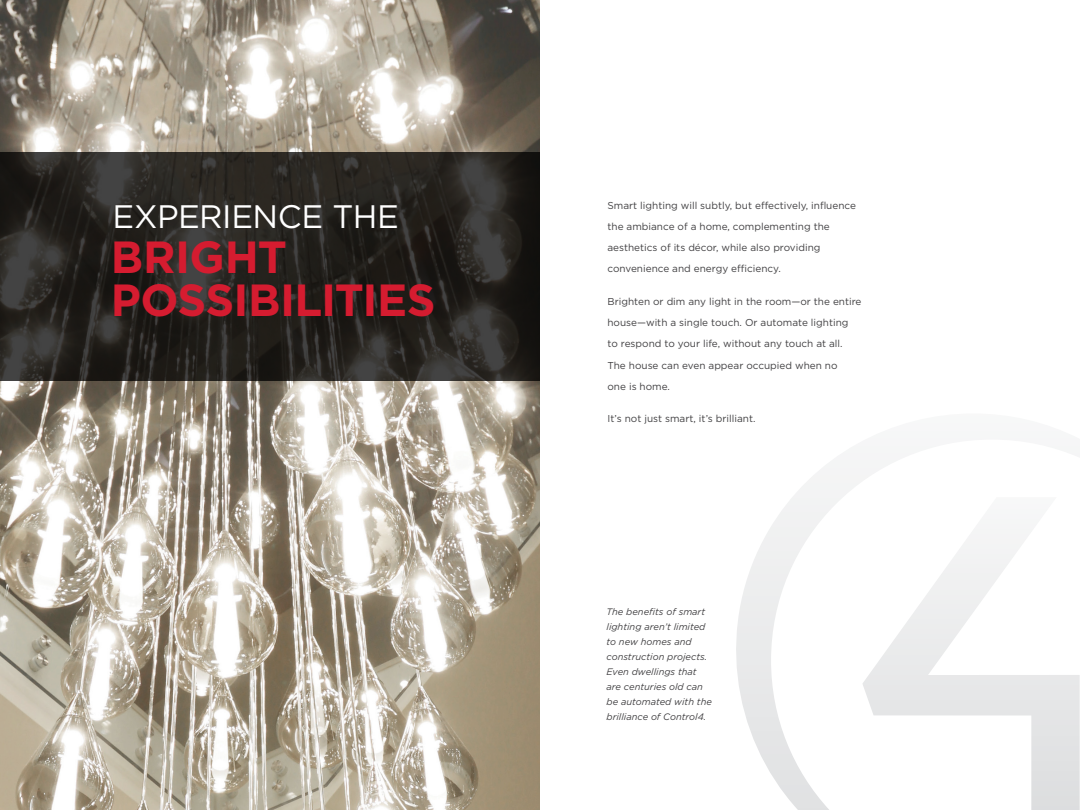
<style>
.page{position:relative;width:1080px;height:810px;background:#fff}
.page>*{position:absolute;margin:0;border:0;box-sizing:border-box;transform-origin:0 0}
.t1{font:700 45px/43.8px "Gotham";letter-spacing:-.015em;color:#d51c30}
.t2{font:32.5px "Gotham";letter-spacing:-.015em;color:#fff}
.t3{font:10px/21.2px "Gotham";color:#414042}
.t4{font:italic 9.38px/15px "Gotham";color:#414042}
</style>
<div class="page">
<img style="left:0;top:0;width:540px;height:810px">
<svg style="left:736px;top:460px;width:344px;height:350px"></svg>
<svg style="left:0;top:152px;width:540px;height:229px;background:#282522"></svg>
<h2 class="t2" style="left:112px;top:196px;width:288px">EXPERIENCE THE</h2>
<h1 class="t1" style="left:111px;top:234px;width:326px">BRIGHT<br>POSSIBILITIES</h1>
<p class="t3" style="left:608px;top:194px;width:250px">Smart lighting will subtly, but effectively, influence the ambiance of a home, complementing the aesthetics of its décor, while also providing convenience and energy efficiency.</p>
<p class="t3" style="left:608px;top:290px;width:256px">Brighten or dim any light in the room—or the entire house—with a single touch. Or automate lighting<br>to respond to your life, without any touch at all.<br>The house can even appear occupied when no<br>one is home.</p>
<p class="t3" style="left:608px;top:408px;width:149px">It’s not just smart, it’s brilliant.</p>
<p class="t4" style="left:607px;top:604px;width:107px">The benefits of smart lighting aren’t limited to new homes and construction projects.<br>Even dwellings that are centuries old can be automated with the brilliance of Control4.</p>
</div>
